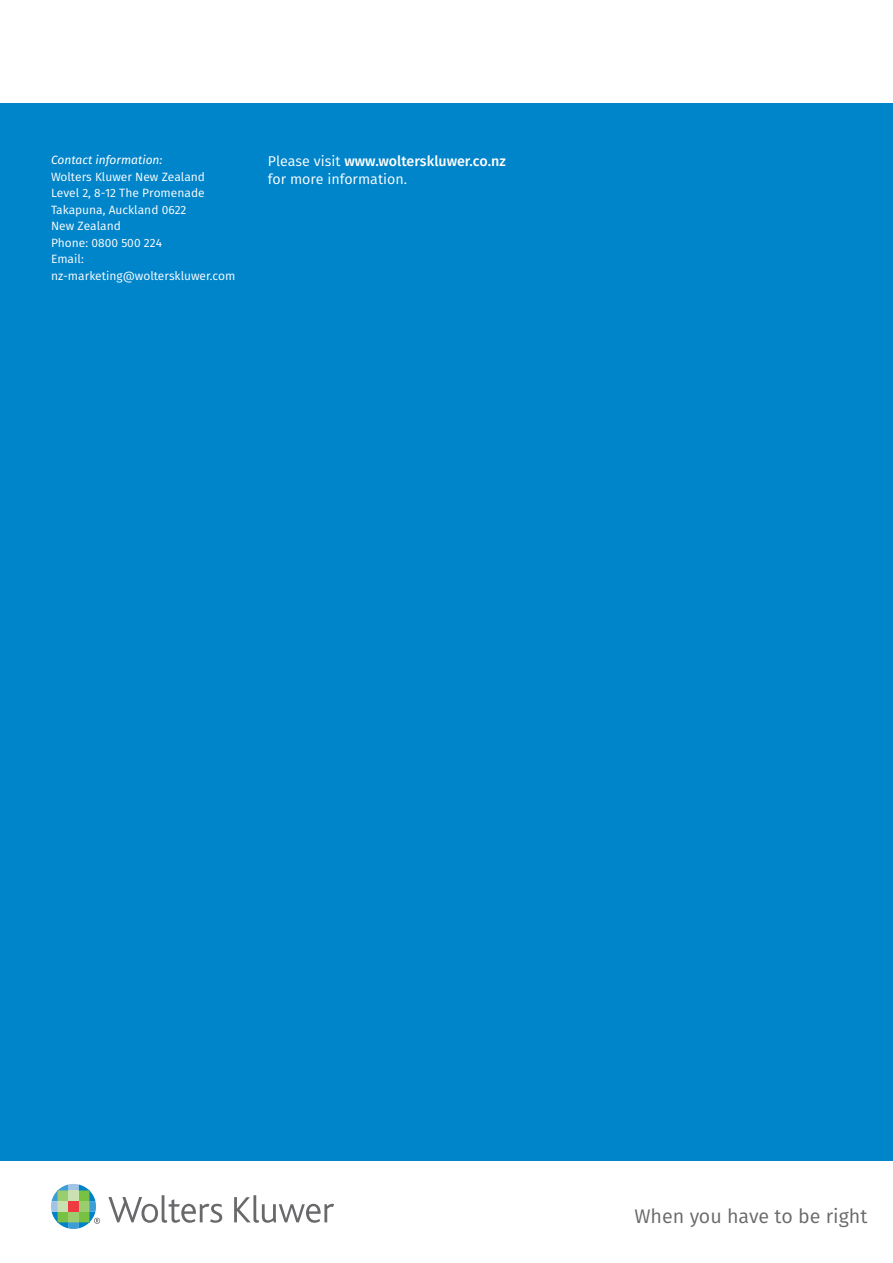
<style>
.page{position:relative;width:893px;height:1263px;background:#fff}
.page>*{position:absolute;margin:0;border:0;box-sizing:border-box;transform-origin:0 0}
.t1{font:19.65px "Fira Sans";color:#69696c}
.Body_text{font:500 14.25px "Fira Sans";color:#fff}
.Body_text-2{font:14.25px "Fira Sans";color:#fff}
.Column_body_text{font:12px "Fira Sans";color:#fff}
.Column_body_italic{font:italic 12px "Fira Sans";color:#fff}
.s1{font-weight:400}
</style>
<div class="page">
<svg style="left:108px;top:1195px;width:114px;height:28px"></svg>
<svg style="left:234px;top:1195px;width:100px;height:28px"></svg>
<svg style="left:51px;top:1184px;width:49px;height:45px"></svg>
<div style="left:0;top:0;width:893px;height:1161px;background:#0084ca"></div>
<div style="left:0;top:0;width:893px;height:102px;background:#fff"></div>
<p class="Column_body_italic" style="left:51px;top:151px;width:113px">Contact information:</p>
<p class="Column_body_text" style="left:51px;top:168px;width:156px">Wolters Kluwer New Zealand</p>
<p class="Column_body_text" style="left:51px;top:184px;width:155px">Level 2, 8-12 The Promenade</p>
<p class="Column_body_text" style="left:51px;top:201px;width:137px">Takapuna, Auckland 0622</p>
<p class="Column_body_text" style="left:51px;top:217px;width:71px">New Zealand</p>
<p class="Column_body_text" style="left:51px;top:234px;width:112px">Phone: 0800 500 224</p>
<p class="Column_body_text" style="left:51px;top:250px;width:34px">Email:</p>
<p class="Column_body_text" style="left:51px;top:267px;width:186px">nz-marketing@wolterskluwer.com</p>
<p class="Body_text" style="left:268px;top:150px;width:239px"><span class="s1">Please visit</span> www.wolterskluwer.co.nz</p>
<p class="Body_text-2" style="left:268px;top:169px;width:141px">for more information.</p>
<h1 class="t1" style="left:634px;top:1201px;width:235px">When you have to be right</h1>
</div>
